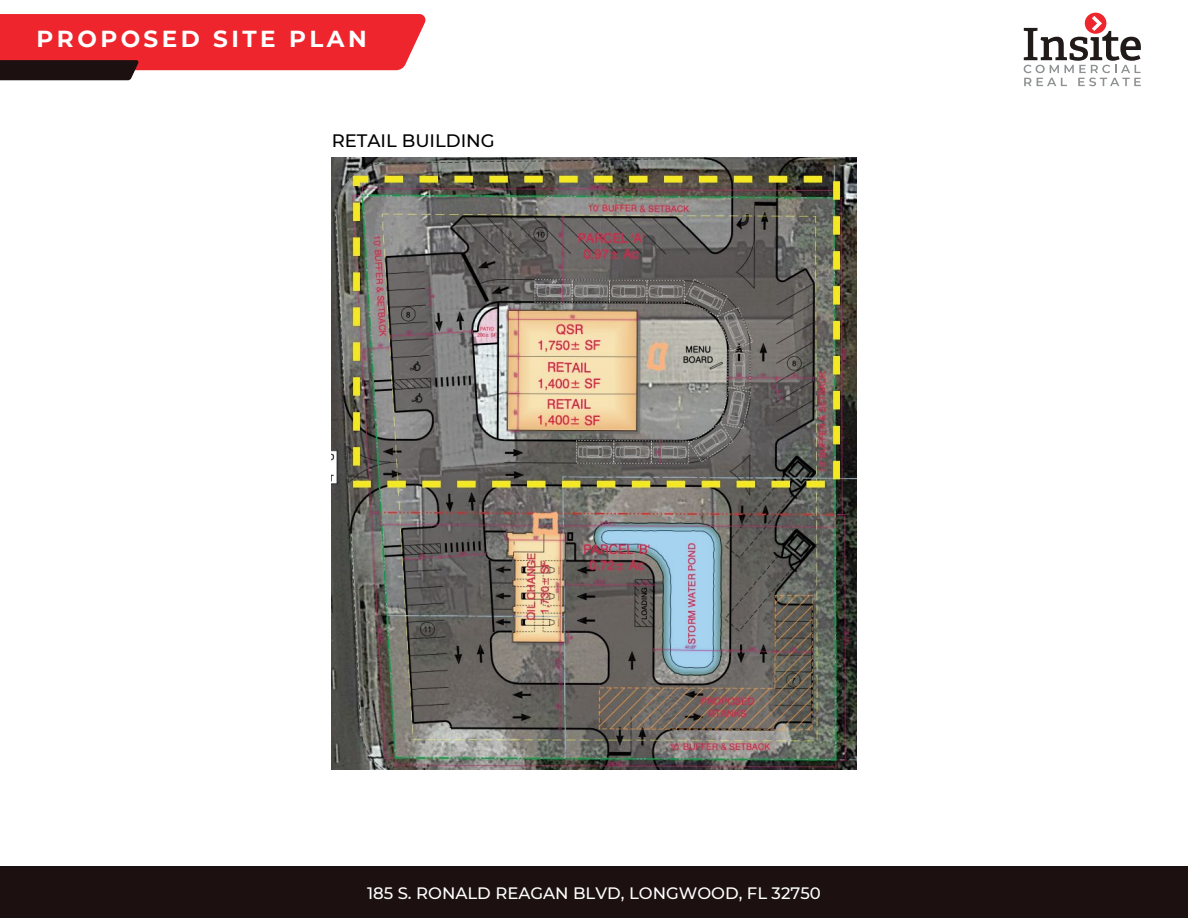
<style>
.page{position:relative;width:1188px;height:918px;background:#fff}
.page>*{position:absolute;margin:0;border:0;box-sizing:border-box;transform-origin:0 0}
.t1{font:700 23.1px "Montserrat";letter-spacing:.15em;color:#fff}
.t2{font:500 18px "Montserrat";color:#000}
.t3{font:500 16.5px "Montserrat";color:#fff}
</style>
<div class="page">
<img style="left:332px;top:158px;width:524px;height:612px">
<svg style="left:0;top:14px;width:426px;height:66px;background:#dc3e43"></svg>
<div style="left:0;top:867px;width:1188px;height:51px;background:#1c1110"></div>
<svg style="left:1024px;top:13px;width:117px;height:73px"></svg>
<h1 class="t1" style="left:37px;top:22px;width:332px">PROPOSED SITE PLAN</h1>
<p class="t2" style="left:332px;top:128px;width:165px">RETAIL BUILDING</p>
<p class="t3" style="left:367px;top:881px;width:455px">185 S. RONALD REAGAN BLVD, LONGWOOD, FL 32750</p>
</div>
